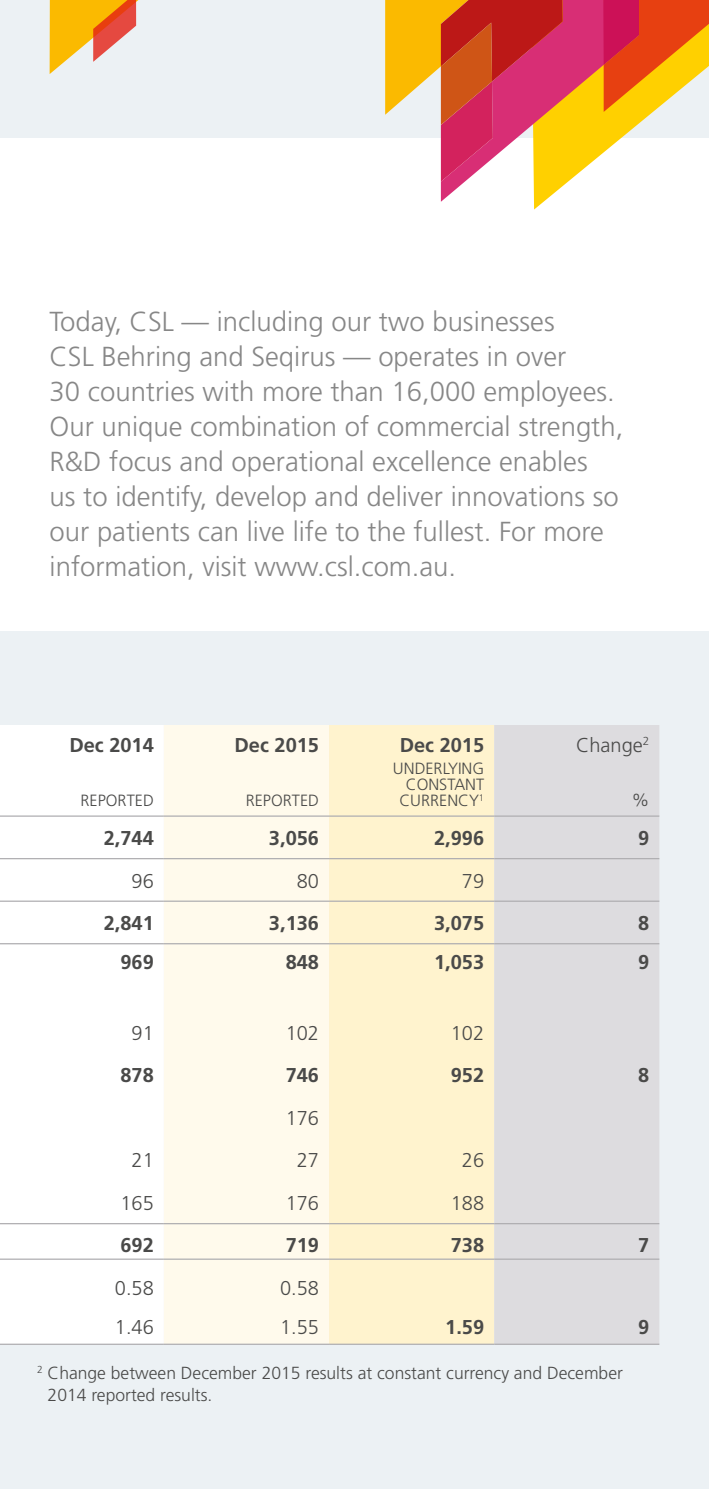
<style>
.page{position:relative;width:709px;height:1489px;background:#fff}
.page>*{position:absolute;margin:0;border:0;box-sizing:border-box;transform-origin:0 0}
.t1{font:300 27.5px/35px "Frutiger LT Std";color:#878787}
.t2{font:700 20px "Frutiger LT Std";color:#4a4a49}
.t3{font:300 20px "Frutiger LT Std";color:#4a4a49}
.t4{font:300 17.5px/22.5px "Frutiger LT Std";color:#4a4a49}
.t5{font:300 16.25px/16px "Frutiger LT Std";color:#4a4a49;text-align:right}
</style>
<div class="page">
<div style="left:0;top:0;width:709px;height:137px;background:#ecf1f4"></div>
<svg style="left:385px;top:0;width:324px;height:209px"></svg>
<div style="left:0;top:631px;width:709px;height:857px;background:#ecf1f4"></div>
<div style="left:0;top:725px;width:164px;height:618px;background:#fff"></div>
<div style="left:164px;top:725px;width:165px;height:618px;background:#fffaec"></div>
<div style="left:329px;top:725px;width:165px;height:618px;background:#fff3ce"></div>
<div style="left:494px;top:725px;width:165px;height:618px;background:#dddcdf"></div>
<hr style="left:0;top:815px;width:164px;height:1px;background:#afaeb1">
<hr style="left:164px;top:815px;width:165px;height:1px;background:#afaeb1">
<hr style="left:329px;top:815px;width:165px;height:1px;background:#afaeb1">
<hr style="left:494px;top:815px;width:165px;height:1px;background:#afaeb1">
<hr style="left:0;top:858px;width:164px;height:1px;background:#afaeb1">
<hr style="left:164px;top:858px;width:165px;height:1px;background:#afaeb1">
<hr style="left:329px;top:858px;width:165px;height:1px;background:#afaeb1">
<hr style="left:494px;top:858px;width:165px;height:1px;background:#afaeb1">
<hr style="left:0;top:900px;width:164px;height:1px;background:#afaeb1">
<hr style="left:164px;top:900px;width:165px;height:1px;background:#afaeb1">
<hr style="left:329px;top:900px;width:165px;height:1px;background:#afaeb1">
<hr style="left:494px;top:900px;width:165px;height:1px;background:#afaeb1">
<hr style="left:0;top:943px;width:164px;height:1px;background:#afaeb1">
<hr style="left:164px;top:943px;width:165px;height:1px;background:#afaeb1">
<hr style="left:329px;top:943px;width:165px;height:1px;background:#afaeb1">
<hr style="left:494px;top:943px;width:165px;height:1px;background:#afaeb1">
<hr style="left:0;top:1222px;width:164px;height:2px;background:#afaeb1">
<hr style="left:164px;top:1222px;width:165px;height:2px;background:#afaeb1">
<hr style="left:329px;top:1222px;width:165px;height:2px;background:#afaeb1">
<hr style="left:494px;top:1222px;width:165px;height:2px;background:#afaeb1">
<hr style="left:0;top:1258px;width:164px;height:1px;background:#afaeb1">
<hr style="left:164px;top:1258px;width:165px;height:1px;background:#afaeb1">
<hr style="left:329px;top:1258px;width:165px;height:1px;background:#afaeb1">
<hr style="left:494px;top:1258px;width:165px;height:1px;background:#afaeb1">
<hr style="left:0;top:1343px;width:164px;height:1px;background:#afaeb1">
<hr style="left:164px;top:1343px;width:165px;height:1px;background:#afaeb1">
<hr style="left:329px;top:1343px;width:165px;height:1px;background:#afaeb1">
<hr style="left:494px;top:1343px;width:165px;height:1px;background:#afaeb1">
<svg style="left:50px;top:0;width:88px;height:74px"></svg>
<p class="t1" style="left:50px;top:304px;width:575px">Today, CSL — including our two businesses<br>CSL Behring and Seqirus — operates in over<br>30 countries with more than 16,000 employees.<br>Our unique combination of commercial strength, R&amp;D focus and operational excellence enables<br>us to identify, develop and deliver innovations so our patients can live life to the fullest. For more information, visit www.csl.com.au.</p>
<p class="t2" style="left:69px;top:733px;width:86px">Dec 2014</p>
<p class="t2" style="left:234px;top:733px;width:86px">Dec 2015</p>
<p class="t2" style="left:400px;top:733px;width:86px">Dec 2015</p>
<p class="t3" style="left:576px;top:733px;width:75px">Change<sup>2</sup></p>
<p class="t5" style="left:81px;top:792px;width:75px">REPORTED</p>
<p class="t5" style="left:246px;top:792px;width:75px">REPORTED</p>
<p class="t5" style="left:393px;top:760px;width:93px">UNDERLYING<br>CONSTANT<br>CURRENCY<sup>1</sup></p>
<p class="t4" style="left:632px;top:789px;width:19px">%</p>
<p class="t2" style="left:104px;top:826px;width:52px">2,744</p>
<p class="t2" style="left:269px;top:826px;width:52px">3,056</p>
<p class="t2" style="left:434px;top:826px;width:52px">2,996</p>
<p class="t2" style="left:638px;top:826px;width:13px">9</p>
<p class="t3" style="left:132px;top:869px;width:24px">96</p>
<p class="t3" style="left:297px;top:869px;width:24px">80</p>
<p class="t3" style="left:462px;top:869px;width:24px">79</p>
<p class="t2" style="left:104px;top:911px;width:52px">2,841</p>
<p class="t2" style="left:269px;top:911px;width:52px">3,136</p>
<p class="t2" style="left:434px;top:911px;width:52px">3,075</p>
<p class="t2" style="left:638px;top:911px;width:13px">8</p>
<p class="t2" style="left:120px;top:950px;width:35px">969</p>
<p class="t2" style="left:286px;top:950px;width:35px">848</p>
<p class="t2" style="left:434px;top:950px;width:52px">1,053</p>
<p class="t2" style="left:638px;top:950px;width:13px">9</p>
<p class="t3" style="left:132px;top:1021px;width:24px">91</p>
<p class="t3" style="left:286px;top:1021px;width:35px">102</p>
<p class="t3" style="left:451px;top:1021px;width:35px">102</p>
<p class="t2" style="left:120px;top:1063px;width:35px">878</p>
<p class="t2" style="left:286px;top:1063px;width:35px">746</p>
<p class="t2" style="left:451px;top:1063px;width:35px">952</p>
<p class="t2" style="left:638px;top:1063px;width:13px">8</p>
<p class="t3" style="left:286px;top:1106px;width:35px">176</p>
<p class="t3" style="left:132px;top:1149px;width:24px">21</p>
<p class="t3" style="left:297px;top:1149px;width:24px">27</p>
<p class="t3" style="left:462px;top:1149px;width:24px">26</p>
<p class="t3" style="left:120px;top:1191px;width:35px">165</p>
<p class="t3" style="left:286px;top:1191px;width:35px">176</p>
<p class="t3" style="left:451px;top:1191px;width:35px">188</p>
<p class="t2" style="left:120px;top:1233px;width:35px">692</p>
<p class="t2" style="left:286px;top:1233px;width:35px">719</p>
<p class="t2" style="left:451px;top:1233px;width:35px">738</p>
<p class="t2" style="left:638px;top:1233px;width:13px">7</p>
<p class="t3" style="left:115px;top:1276px;width:40px">0.58</p>
<p class="t3" style="left:280px;top:1276px;width:40px">0.58</p>
<p class="t3" style="left:115px;top:1315px;width:40px">1.46</p>
<p class="t3" style="left:280px;top:1315px;width:40px">1.55</p>
<p class="t2" style="left:445px;top:1315px;width:40px">1.59</p>
<p class="t2" style="left:638px;top:1315px;width:13px">9</p>
<p class="t4" style="left:48px;top:1361px;width:577px;text-indent:-11px"><sup>2</sup> Change between December 2015 results at constant currency and December<br>2014 reported results.</p>
</div>
